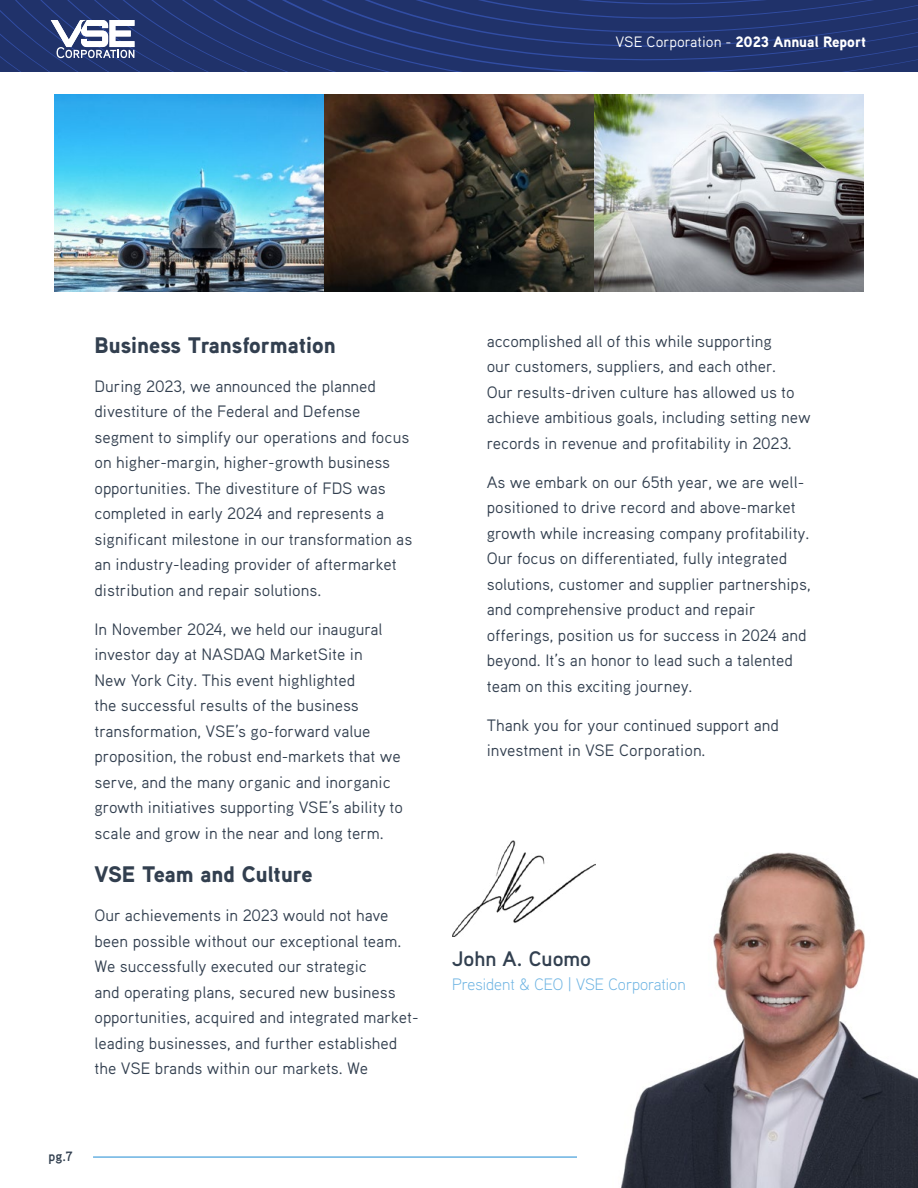
<style>
.page{position:relative;width:918px;height:1188px;background:#fff}
.page>*{position:absolute;margin:0;border:0;box-sizing:border-box;transform-origin:0 0}
.Content{font:900 22.5px "Aaux Pro";color:#323f4f}
.Content-2{font:700 21px "Aaux Pro";color:#324050}
.Content-3{font:16.5px/25.5px "Aaux Pro";color:#323f4f}
.Content-4{font:300 16.5px "Aaux Pro";color:#6ab2e2}
.t1{font:900 15px "Aaux Pro";color:#fff}
.t2{font:700 13.5px "Aaux Pro";color:#324050}
.s1{font-weight:400}
</style>
<div class="page">
<svg style="left:0;top:0;width:918px;height:71px;background:#263971"></svg>
<hr style="left:93px;top:1156px;width:663px;height:2px;background:#6ab2e2">
<img style="left:578px;top:852px;width:340px;height:336px">
<img style="left:452px;top:840px;width:143px;height:96px">
<img style="left:54px;top:94px;width:810px;height:198px">
<p class="t1" style="left:616px;top:32px;width:252px"><span class="s1">VSE Corporation -</span> 2023 Annual Report</p>
<p class="Content" style="left:94px;top:330px;width:243px">Business Transformation</p>
<p class="Content-3" style="left:94px;top:373px;width:319px">During 2023, we announced the planned divestiture of the Federal and Defense segment to simplify our operations and focus on higher-margin, higher-growth business opportunities. The divestiture of FDS was completed in early 2024 and represents a significant milestone in our transformation as an industry-leading provider of aftermarket distribution and repair solutions.</p>
<p class="Content-3" style="left:94px;top:616px;width:310px">In November 2024, we held our inaugural investor day at NASDAQ MarketSite in<br>New York City. This event highlighted<br>the successful results of the business transformation, VSE’s go-forward value proposition, the robust end-markets that we serve, and the many organic and inorganic growth initiatives supporting VSE’s ability to scale and grow in the near and long term.</p>
<p class="Content" style="left:94px;top:860px;width:220px">VSE Team and Culture</p>
<p class="Content-3" style="left:94px;top:902px;width:326px">Our achievements in 2023 would not have been possible without our exceptional team.<br>We successfully executed our strategic<br>and operating plans, secured new business opportunities, acquired and integrated market&shy;leading businesses, and further established the VSE brands within our markets. We</p>
<p class="t2" style="left:49px;top:1147px;width:26px">pg.7</p>
<p class="Content-3" style="left:487px;top:328px;width:326px">accomplished all of this while supporting<br>our customers, suppliers, and each other.<br>Our results-driven culture has allowed us to achieve ambitious goals, including setting new records in revenue and profitability in 2023.</p>
<p class="Content-3" style="left:487px;top:469px;width:325px">As we embark on our 65th year, we are well&shy;positioned to drive record and above-market growth while increasing company profitability.<br>Our focus on differentiated, fully integrated solutions, customer and supplier partnerships, and comprehensive product and repair offerings, position us for success in 2024 and beyond. It’s an honor to lead such a talented team on this exciting journey.</p>
<p class="Content-3" style="left:487px;top:712px;width:294px">Thank you for your continued support and investment in VSE Corporation.</p>
<p class="Content-2" style="left:452px;top:946px;width:140px">John A. Cuomo</p>
<p class="Content-4" style="left:452px;top:974px;width:235px">President &amp; CEO | VSE Corporation</p>
</div>
